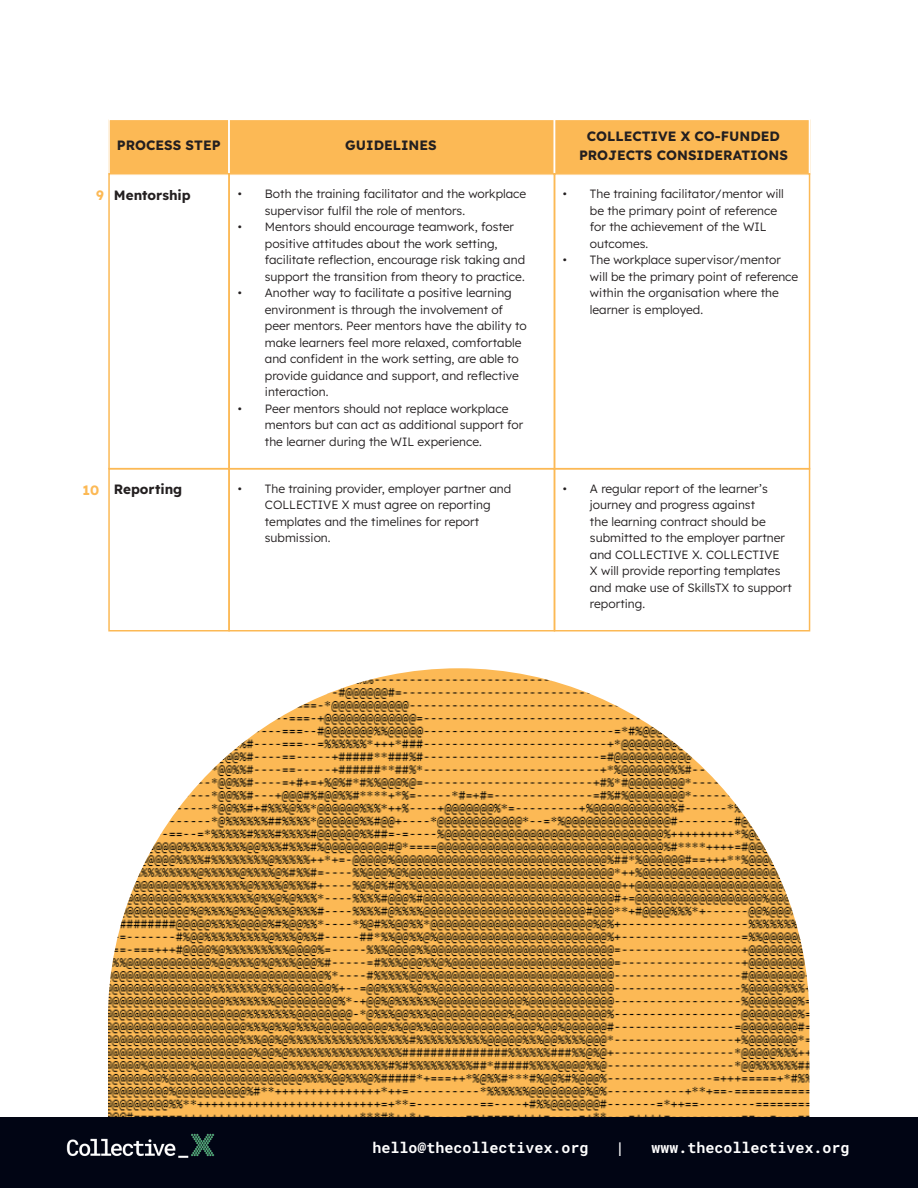
<style>
.page{position:relative;width:918px;height:1188px;background:#fff}
.page>*{position:absolute;margin:0;border:0;box-sizing:border-box;transform-origin:0 0}
.t1{font:700 15px "Roboto Mono";color:#fff}
.t2{font:13.5px/18.8px "Lexend";color:#231f20;text-align:center}
.t3{font:13.5px "Lexend";color:#fcb955}
.t4{font:12px/16.5px "Lexend";color:#231f20}
</style>
<div class="page">
<div style="left:108px;top:120px;width:702px;height:55px;background:#fcb955"></div>
<div style="left:228px;top:119px;width:327px;height:56px;border:2px solid #fff"></div>
<div style="left:108px;top:119px;width:122px;height:56px;border:2px solid #fff"></div>
<div style="left:554px;top:119px;width:256px;height:56px;border:2px solid #fff"></div>
<div style="left:108px;top:173px;width:122px;height:297px;border:2px solid #fcb955"></div>
<div style="left:554px;top:173px;width:256px;height:297px;border:2px solid #fcb955"></div>
<div style="left:228px;top:468px;width:327px;height:164px;border:2px solid #fcb955"></div>
<div style="left:108px;top:468px;width:122px;height:164px;border:2px solid #fcb955"></div>
<div style="left:554px;top:468px;width:256px;height:164px;border:2px solid #fcb955"></div>
<img style="left:108px;top:672px;width:701px;height:446px">
<div style="left:0;top:1118px;width:918px;height:70px;background:#010514"></div>
<p class="t3" style="left:96px;top:186px;width:9px">9</p>
<p class="t2" style="left:117px;top:135px;width:105px">PROCESS STEP</p>
<p class="t2" style="left:345px;top:135px;width:93px">GUIDELINES</p>
<p class="t2" style="left:579px;top:126px;width:210px">COLLECTIVE X CO-FUNDED<br>PROJECTS CONSIDERATIONS</p>
<p class="t2" style="left:114px;top:185px;width:78px">Mentorship</p>
<p class="t4" style="left:265px;top:185px;width:263px;text-indent:-27px">• Both the training facilitator and the workplace supervisor fulfil the role of mentors.</p>
<p class="t4" style="left:265px;top:218px;width:262px;text-indent:-27px">• Mentors should encourage teamwork, foster positive attitudes about the work setting, facilitate reflection, encourage risk taking and support the transition from theory to practice.</p>
<p class="t4" style="left:265px;top:284px;width:263px;text-indent:-27px">• Another way to facilitate a positive learning environment is through the involvement of peer mentors. Peer mentors have the ability to make learners feel more relaxed, comfortable and confident in the work setting, are able to provide guidance and support, and reflective interaction.</p>
<p class="t4" style="left:265px;top:399px;width:260px;text-indent:-27px">• Peer mentors should not replace workplace mentors but can act as additional support for the learner during the WIL experience.</p>
<p class="t4" style="left:590px;top:185px;width:195px;text-indent:-27px">• The training facilitator/mentor will be the primary point of reference for the achievement of the WIL outcomes.</p>
<p class="t4" style="left:590px;top:251px;width:210px;text-indent:-27px">• The workplace supervisor/mentor will be the primary point of reference within the organisation where the learner is employed.</p>
<p class="t3" style="left:83px;top:481px;width:18px">10</p>
<p class="t2" style="left:114px;top:479px;width:70px">Reporting</p>
<p class="t4" style="left:265px;top:480px;width:248px;text-indent:-27px">• The training provider, employer partner and COLLECTIVE X must agree on reporting templates and the timelines for report submission.</p>
<p class="t4" style="left:590px;top:480px;width:203px;text-indent:-27px">• A regular report of the learner’s journey and progress against<br>the learning contract should be submitted to the employer partner and COLLECTIVE X. COLLECTIVE<br>X will provide reporting templates and make use of SkillsTX to support reporting.</p>
<p class="t1" style="left:372px;top:1137px;width:218px">hello@thecollectivex.org</p>
<p class="t1" style="left:615px;top:1137px;width:10px">|</p>
<p class="t1" style="left:651px;top:1137px;width:200px">www.thecollectivex.org</p>
</div>
